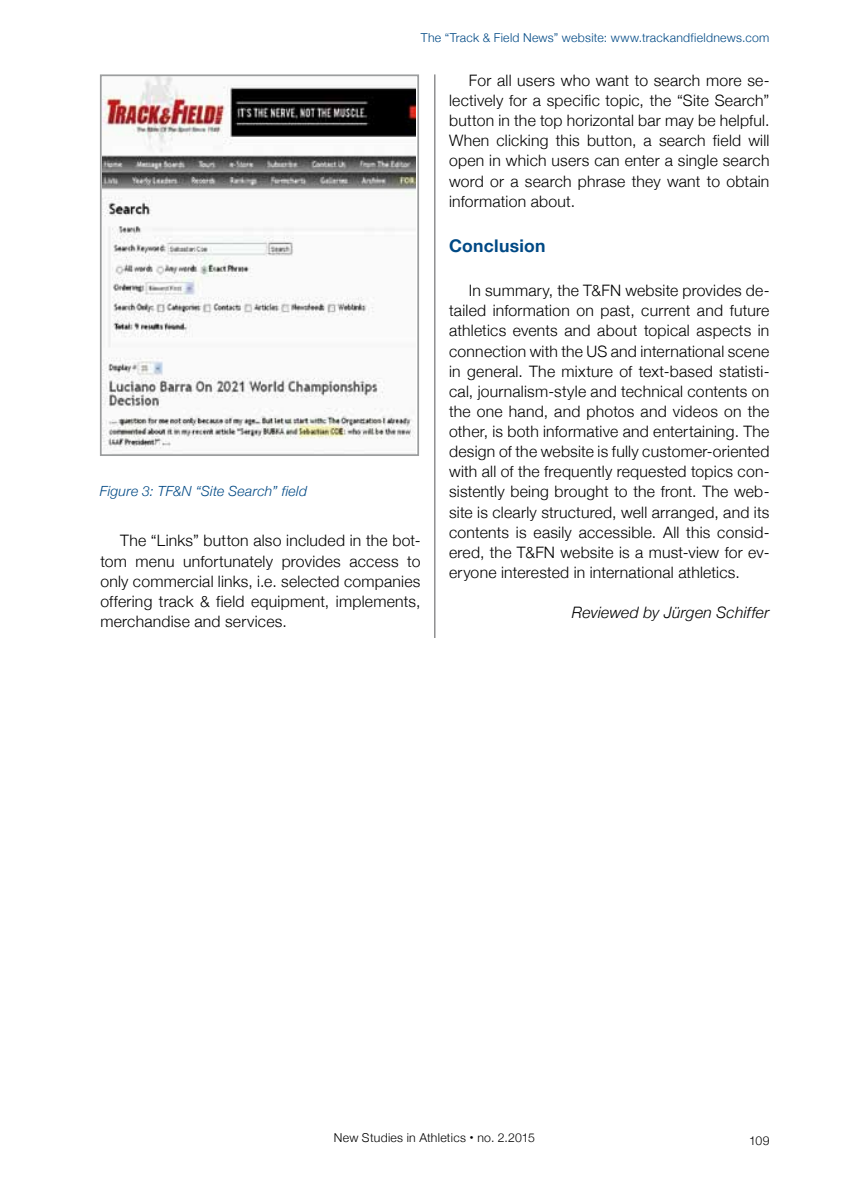
<style>
.page{position:relative;width:844px;height:1191px;background:#fff}
.page>*{position:absolute;margin:0;border:0;box-sizing:border-box;transform-origin:0 0}
.t1{font:700 17.5px "Helvetica Neue";letter-spacing:.015em;color:#004985}
.t2{font:300 15.75px/20.1px "Helvetica Neue";letter-spacing:.015em;color:#000;text-align:justify}
.t3{font:italic 300 15.75px "Helvetica Neue";letter-spacing:.015em;color:#000}
.t4{font:italic 300 14px "Helvetica Neue";letter-spacing:.02em;color:#004985}
.t5{font:300 12.25px "Helvetica Neue";letter-spacing:.025em;color:#004985}
.t6{font:300 12.25px "Helvetica Neue";letter-spacing:.02em;color:#000}
.s1{font-weight:700;font-size:15.75px}
</style>
<div class="page">
<hr style="left:434px;top:74px;width:1px;height:1017px;background:#58585a">
<img style="left:103px;top:77px;width:312px;height:374px">
<div style="left:100px;top:74px;width:319px;height:382px;border:2px solid #9c9e9f"></div>
<p class="t5" style="left:421px;top:30px;width:350px">The “Track &amp; Field News” website: www.trackandfieldnews.com</p>
<p class="t4" style="left:100px;top:483px;width:209px">Figure 3: TF&amp;N “Site Search” field</p>
<p class="t2" style="left:100px;top:530px;width:321px;text-indent:20px">The “Links” button also included in the bot&shy;tom menu unfortunately provides access to only commercial links, i.e. selected companies offering track &amp; field equipment, implements, merchandise and services.</p>
<p class="t2" style="left:449px;top:70px;width:322px;text-indent:20px">For all users who want to search more se&shy;lectively for a specific topic, the “Site Search” button in the top horizontal bar may be helpful.<br>When clicking this button, a search field will open in which users can enter a single search word or a search phrase they want to obtain information about.</p>
<p class="t1" style="left:449px;top:235px;width:98px">Conclusion</p>
<p class="t2" style="left:449px;top:280px;width:322px;text-indent:20px">In summary, the T&amp;FN website provides de&shy;tailed information on past, current and future athletics events and about topical aspects in connection with the US and international scene in general. The mixture of text-based statisti&shy;cal, journalism-style and technical contents on the one hand, and photos and videos on the other, is both informative and entertaining. The design of the website is fully customer-oriented with all of the frequently requested topics con&shy;sistently being brought to the front. The web&shy;site is clearly structured, well arranged, and its contents is easily accessible. All this consid&shy;ered, the T&amp;FN website is a must-view for ev&shy;eryone interested in international athletics.</p>
<p class="t3" style="left:571px;top:603px;width:199px">Reviewed by Jürgen Schiffer</p>
<p class="t6" style="left:334px;top:1130px;width:202px">New Studies in Athletics <span class="s1">·</span> no. 2.2015</p>
<p class="t6" style="left:749px;top:1133px;width:22px">109</p>
</div>
